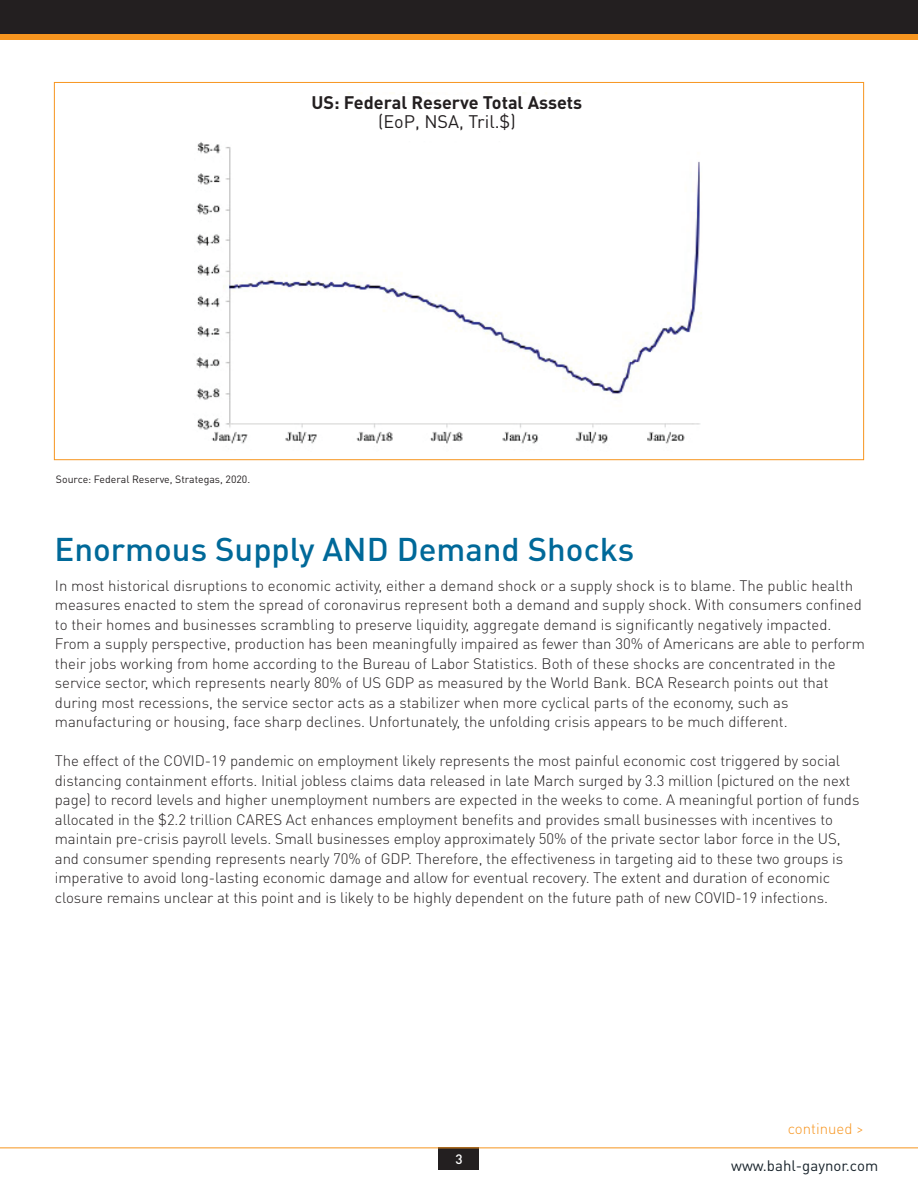
<style>
.page{position:relative;width:918px;height:1188px;background:#fff}
.page>*{position:absolute;margin:0;border:0;box-sizing:border-box;transform-origin:0 0}
.t1{font:500 32.55px "DIN Pro";color:#006999}
.t2{font:700 18px "DIN Pro";color:#231f20}
.t3{font:18px "DIN Pro";color:#231f20}
.t4{font:300 15px/19.5px "DIN Pro";letter-spacing:-.005em;color:#231f20}
.t5{font:15px "DIN Pro";color:#17222a}
.t6{font:300 15px "DIN Pro";color:#f7951f}
.t7{font:500 13.5px "DIN Pro";color:#fff}
.t8{font:10.5px "DIN Pro";color:#231f20}
</style>
<div class="page">
<div style="left:439px;top:1148px;width:40px;height:22px;background:#231f20"></div>
<hr style="left:0;top:1148px;width:918px;height:1px;background:#f7951f">
<div style="left:0;top:0;width:918px;height:38px;background:#231f20"></div>
<div style="left:0;top:34px;width:918px;height:5px;background:#f7951f"></div>
<img style="left:196px;top:93px;width:506px;height:351px">
<div style="left:165px;top:95px;width:564px;height:46px;background:#fff"></div>
<p class="t2" style="left:312px;top:90px;width:272px">US: Federal Reserve Total Assets</p>
<p class="t3" style="left:378px;top:110px;width:139px">(EoP, NSA, Tril.$)</p>
<p class="t8" style="left:56px;top:472px;width:196px">Source: Federal Reserve, Strategas, 2020.</p>
<h1 class="t1" style="left:54px;top:527px;width:581px">Enormous Supply AND Demand Shocks</h1>
<p class="t4" style="left:55px;top:575px;width:811px">In most historical disruptions to economic activity, either a demand shock or a supply shock is to blame. The public health measures enacted to stem the spread of coronavirus represent both a demand and supply shock. With consumers confined to their homes and businesses scrambling to preserve liquidity, aggregate demand is significantly negatively impacted.<br>From a supply perspective, production has been meaningfully impaired as fewer than 30% of Americans are able to perform their jobs working from home according to the Bureau of Labor Statistics. Both of these shocks are concentrated in the service sector, which represents nearly 80% of US GDP as measured by the World Bank. BCA Research points out that during most recessions, the service sector acts as a stabilizer when more cyclical parts of the economy, such as manufacturing or housing, face sharp declines. Unfortunately, the unfolding crisis appears to be much different.</p>
<p class="t4" style="left:55px;top:750px;width:806px">The effect of the COVID-19 pandemic on employment likely represents the most painful economic cost triggered by social distancing containment efforts. Initial jobless claims data released in late March surged by 3.3 million (pictured on the next page) to record levels and higher unemployment numbers are expected in the weeks to come. A meaningful portion of funds allocated in the $2.2 trillion CARES Act enhances employment benefits and provides small businesses with incentives to maintain pre-crisis payroll levels. Small businesses employ approximately 50% of the private sector labor force in the US, and consumer spending represents nearly 70% of GDP. Therefore, the effectiveness in targeting aid to these two groups is imperative to avoid long-lasting economic damage and allow for eventual recovery. The extent and duration of economic closure remains unclear at this point and is likely to be highly dependent on the future path of new COVID-19 infections.</p>
<p class="t7" style="left:455px;top:1150px;width:9px">3</p>
<p class="t6" style="left:788px;top:1118px;width:78px">continued &gt;</p>
<p class="t5" style="left:731px;top:1155px;width:149px">www.bahl-gaynor.com</p>
</div>
